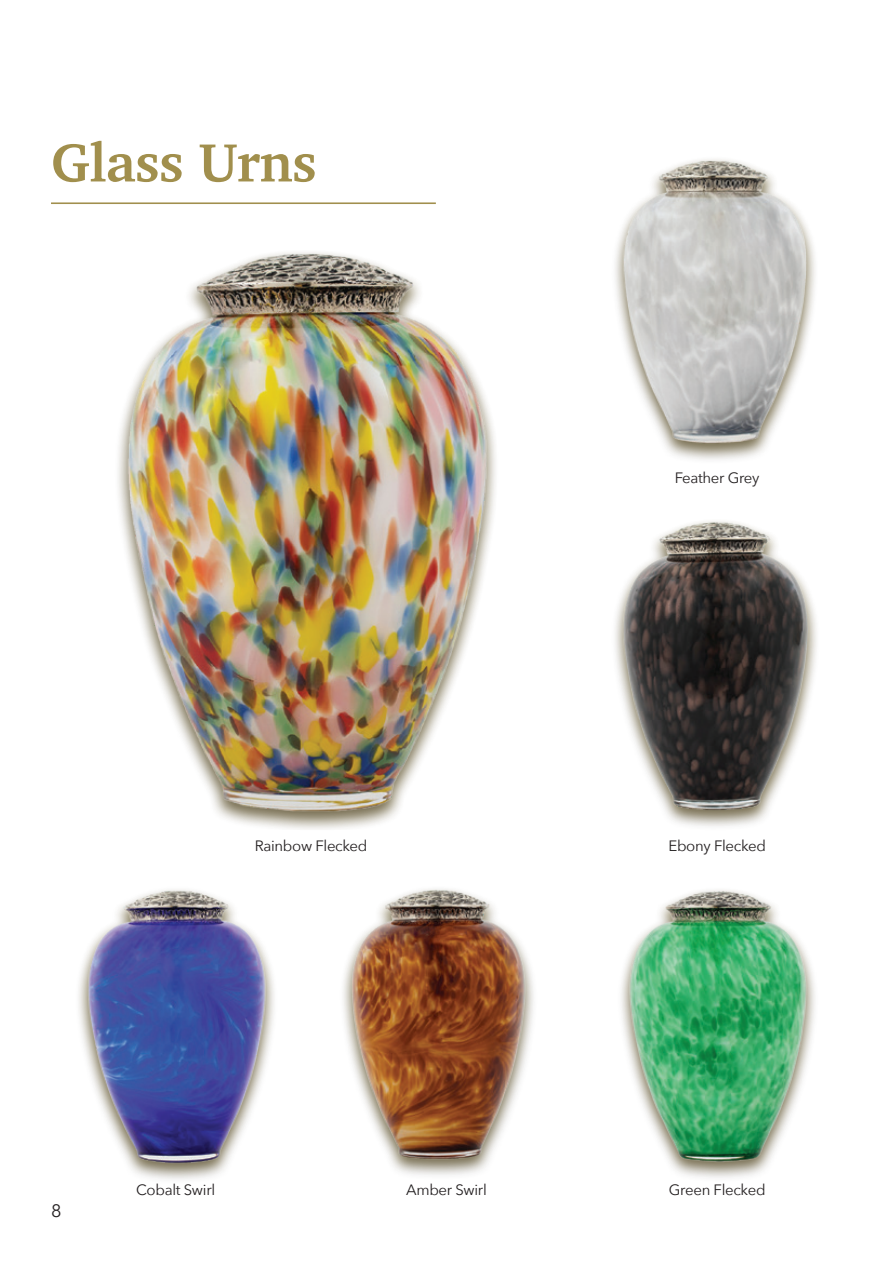
<style>
.page{position:relative;width:893px;height:1263px;background:#fff}
.page>*{position:absolute;margin:0;border:0;box-sizing:border-box;transform-origin:0 0}
.t1{font:700 55.05px "Charter";letter-spacing:-.01em;color:#a18f4d}
.t2{font:18px "Avenir Next";color:#231f20}
.t3{font:15px "Avenir Next";letter-spacing:-.02em;color:#231f20}
</style>
<div class="page">
<div style="left:74px;top:885px;width:205px;height:299px;background:#231f20;opacity:.45"></div>
<img style="left:74px;top:885px;width:205px;height:284px">
<div style="left:616px;top:886px;width:204px;height:297px;background:#231f20;opacity:.45"></div>
<img style="left:616px;top:886px;width:204px;height:283px">
<img style="left:615px;top:521px;width:202px;height:305px">
<div style="left:338px;top:885px;width:200px;height:295px;background:#231f20;opacity:.45"></div>
<img style="left:338px;top:885px;width:200px;height:284px">
<div style="left:610px;top:155px;width:210px;height:309px;background:#231f20;opacity:.45"></div>
<img style="left:610px;top:155px;width:210px;height:300px">
<img style="left:118px;top:252px;width:378px;height:577px">
<hr style="left:51px;top:202px;width:385px;height:2px;background:#a18f4d">
<h1 class="t1" style="left:51px;top:115px;width:267px">Glass Urns</h1>
<p class="t3" style="left:255px;top:833px;width:114px">Rainbow Flecked</p>
<p class="t3" style="left:675px;top:466px;width:86px">Feather Grey</p>
<p class="t3" style="left:668px;top:833px;width:99px">Ebony Flecked</p>
<p class="t2" style="left:51px;top:1195px;width:12px">8</p>
<p class="t3" style="left:136px;top:1177px;width:80px">Cobalt Swirl</p>
<p class="t3" style="left:406px;top:1177px;width:82px">Amber Swirl</p>
<p class="t3" style="left:669px;top:1177px;width:98px">Green Flecked</p>
</div>
